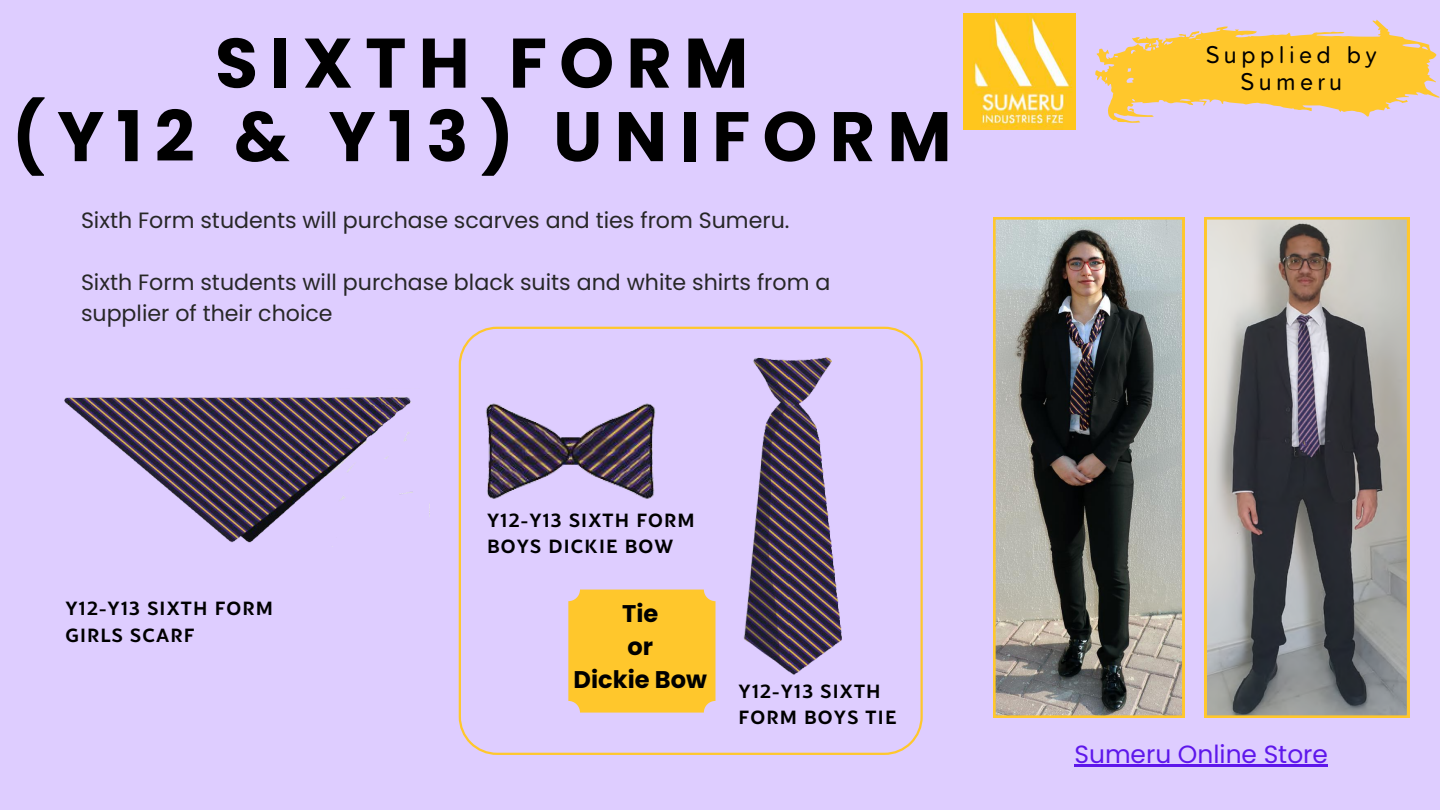
<style>
.page{position:relative;width:1440px;height:810px;background:#decdff}
.page>*{position:absolute;margin:0;border:0;box-sizing:border-box;transform-origin:0 0}
.t1{font:700 70px/73.5px "Poppins";letter-spacing:.175em;color:#000;text-align:center}
.t2{font:24.9px "Poppins";color:#5e17eb}
.t3{font:700 24.1px/33px "Poppins";color:#000;text-align:center}
.t4{font:22.1px/30.8px "Poppins";color:#272727}
.t5{font:21.8px/27.2px "Tabarra Pro Round";letter-spacing:.205em;color:#000;text-align:center}
.t6{font:700 19px/26.2px "Blacker Sans Pro";letter-spacing:.065em;color:#000}
</style>
<div class="page">
<svg style="left:1095px;top:20px;width:345px;height:103px"></svg>
<img style="left:963px;top:13px;width:112px;height:117px">
<hr style="left:1074px;top:765px;width:254px;height:2px;background:#5e17eb">
<img style="left:64px;top:396px;width:366px;height:147px">
<svg style="left:459px;top:327px;width:464px;height:428px"></svg>
<img style="left:458px;top:388px;width:223px;height:125px">
<img style="left:716px;top:345px;width:147px;height:335px">
<div style="left:568px;top:590px;width:147px;height:123px;background:#ffc72c;border-radius:12px"></div>
<svg style="left:1205px;top:217px;width:204px;height:501px;background:#868380"></svg>
<img style="left:993px;top:217px;width:191px;height:501px">
<h1 class="t1" style="left:12px;top:26px;width:941px">SIXTH FORM<br>(Y12 &amp; Y13) UNIFORM</h1>
<p class="t5" style="left:1206px;top:43px;width:173px">Supplied by<br>Sumeru</p>
<p class="t4" style="left:81px;top:205px;width:710px">Sixth Form students will purchase scarves and ties from Sumeru.</p>
<p class="t4" style="left:81px;top:267px;width:751px">Sixth Form students will purchase black suits and white shirts from a supplier of their choice</p>
<p class="t6" style="left:65px;top:595px;width:209px">Y12-Y13 SIXTH FORM<br>GIRLS SCARF</p>
<p class="t6" style="left:487px;top:506px;width:209px">Y12-Y13 SIXTH FORM<br>BOYS DICKIE BOW</p>
<p class="t3" style="left:574px;top:597px;width:135px">Tie<br>or<br>Dickie Bow</p>
<p class="t6" style="left:739px;top:678px;width:159px">Y12-Y13 SIXTH<br>FORM BOYS TIE</p>
<p class="t2" style="left:1074px;top:737px;width:255px">Sumeru Online Store</p>
</div>
